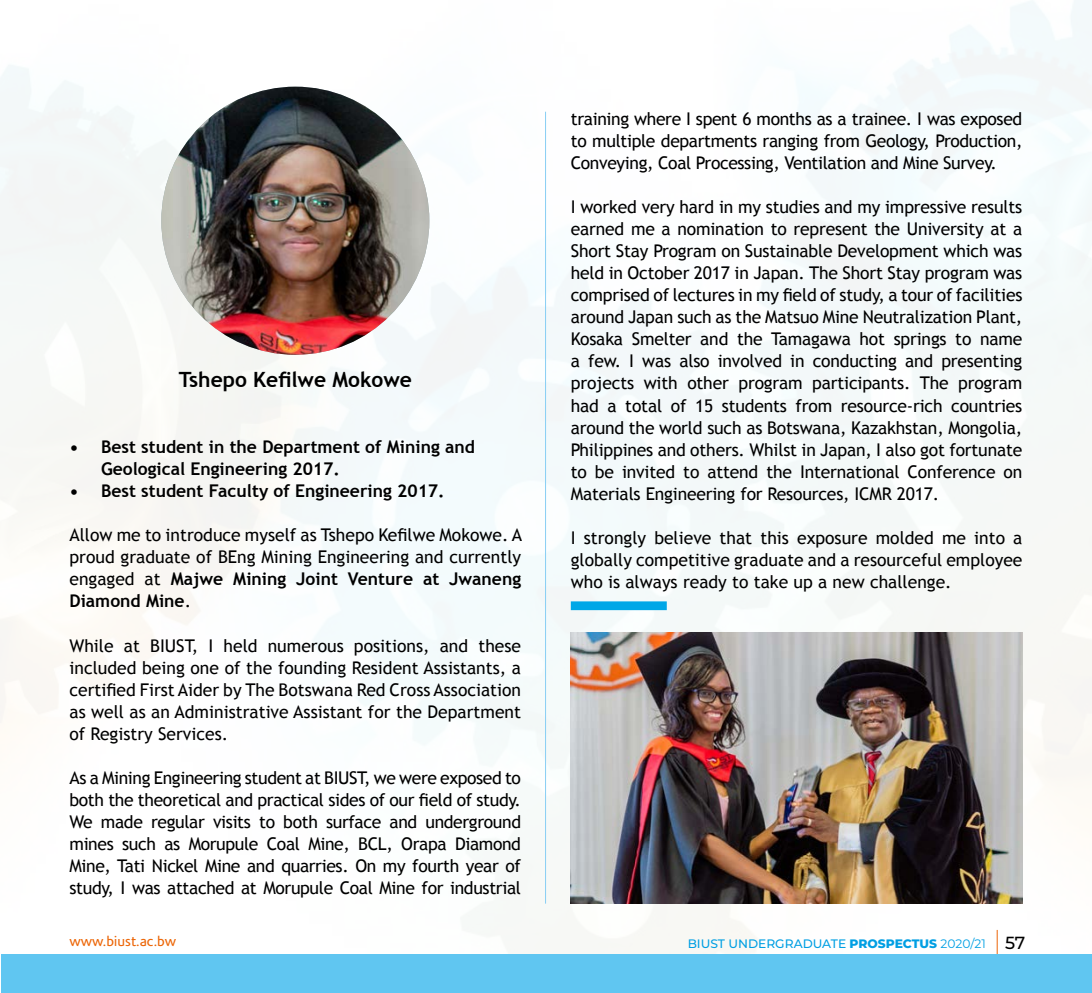
<style>
.page{position:relative;width:1092px;height:993px;background:#fff}
.page>*{position:absolute;margin:0;border:0;box-sizing:border-box;transform-origin:0 0}
.t1{font:700 21px "Trebuchet MS";color:#000}
.t2{font:17.5px/22.1px "Trebuchet MS";letter-spacing:-.01em;color:#000;text-align:justify}
.t3{font:700 17.5px/22.1px "Trebuchet MS";color:#000}
.t4{font:14px "Corisande";color:#ec6608}
.t5{font:500 12.25px "Montserrat";color:#009fe3}
.s1{font-weight:700}
.s2{font-weight:800}
.s3{font-weight:400}
.s4{font-size:17.5px;color:#000}
</style>
<div class="page">
<img style="left:509px;top:0;width:582px;height:953px">
<img style="left:0;top:65px;width:509px;height:679px">
<svg style="left:996px;top:929px;width:1px;height:24px"></svg>
<div style="left:1px;top:953px;width:1090px;height:39px;background:#60c6f1"></div>
<img style="left:161px;top:87px;width:268px;height:267px;border-radius:134px">
<hr style="left:545px;top:112px;width:1px;height:791px;background:#87cef4">
<div style="left:570px;top:601px;width:96px;height:9px;background:#00a7e7"></div>
<img style="left:570px;top:632px;width:452px;height:271px">
<p class="t1" style="left:179px;top:366px;width:235px">Tshepo Kefilwe Mokowe</p>
<p class="t3" style="left:101px;top:435px;width:375px;text-indent:-32px">• Best student in the Department of Mining and<br>Geological Engineering 2017.</p>
<p class="t3" style="left:69px;top:479px;width:376px">• Best student Faculty of Engineering 2017.</p>
<p class="t2" style="left:69px;top:523px;width:454px">Allow me to introduce myself as Tshepo Kefilwe Mokowe. A proud graduate of BEng Mining Engineering and currently engaged at <span class="s1">Majwe Mining Joint Venture at Jwaneng Diamond Mine</span>.</p>
<p class="t2" style="left:69px;top:634px;width:453px">While at BIUST, I held numerous positions, and these included being one of the founding Resident Assistants, a certified First Aider by The Botswana Red Cross Association as well as an Administrative Assistant for the Department of Registry Services.</p>
<p class="t2" style="left:69px;top:766px;width:453px">As a Mining Engineering student at BIUST, we were exposed to both the theoretical and practical sides of our field of study.<br>We made regular visits to both surface and underground mines such as Morupule Coal Mine, BCL, Orapa Diamond Mine, Tati Nickel Mine and quarries. On my fourth year of study, I was attached at Morupule Coal Mine for industrial</p>
<p class="t2" style="left:570px;top:107px;width:453px">training where I spent 6 months as a trainee. I was exposed to multiple departments ranging from Geology, Production, Conveying, Coal Processing, Ventilation and Mine Survey.</p>
<p class="t2" style="left:570px;top:195px;width:453px">I worked very hard in my studies and my impressive results earned me a nomination to represent the University at a Short Stay Program on Sustainable Development which was held in October 2017 in Japan. The Short Stay program was comprised of lectures in my field of study, a tour of facilities around Japan such as the Matsuo Mine Neutralization Plant, Kosaka Smelter and the Tamagawa hot springs to name a few. I was also involved in conducting and presenting projects with other program participants. The program had a total of 15 students from resource-rich countries around the world such as Botswana, Kazakhstan, Mongolia, Philippines and others. Whilst in Japan, I also got fortunate to be invited to attend the International Conference on Materials Engineering for Resources, ICMR 2017.</p>
<p class="t2" style="left:570px;top:526px;width:453px">I strongly believe that this exposure molded me into a globally competitive graduate and a resourceful employee who is always ready to take up a new challenge.</p>
<p class="t4" style="left:69px;top:933px;width:108px">www.biust.ac.bw</p>
<p class="t5" style="left:687px;top:934px;width:339px">BIUST UNDERGRADUATE <span class="s2">PROSPECTUS</span> <span class="s3">2020/21</span> <span class="s4">57</span></p>
</div>
